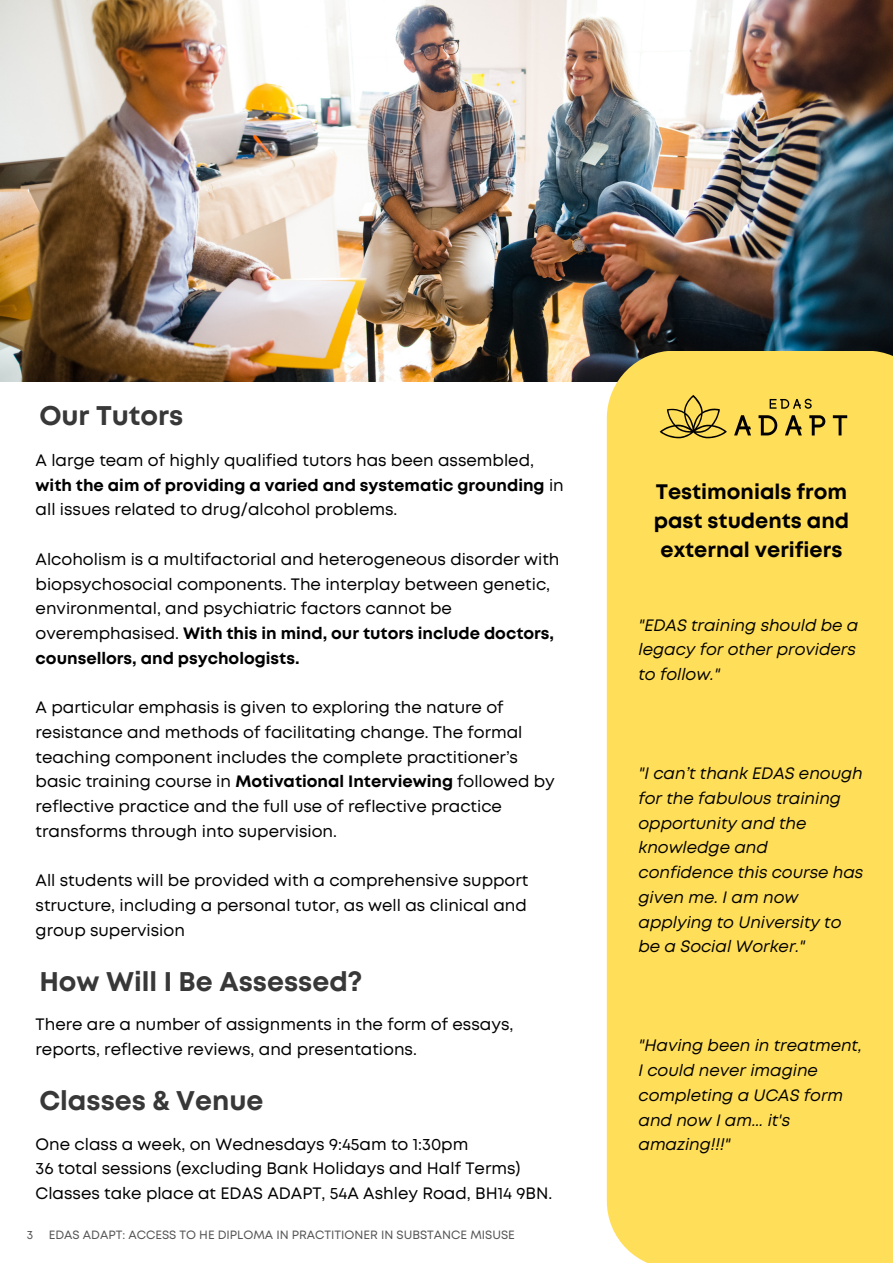
<style>
.page{position:relative;width:893px;height:1264px;background:#fff}
.page>*{position:absolute;margin:0;border:0;box-sizing:border-box;transform-origin:0 0}
.t1{font:700 27px "Mont";color:#383838}
.t2{font:700 21px/29.2px "Mont";color:#000;text-align:center}
.t3{font:16.5px/24.8px "Mont";color:#000}
.t4{font:italic 16.5px/24.8px "Mont";color:#000}
.t5{font:12px "Mont";color:#545454}
.s1{font-weight:700}
</style>
<div class="page">
<img style="left:0;top:0;width:892px;height:381px">
<div style="left:606px;top:350px;width:286px;height:912px;background:#ffde59"></div>
<svg style="left:659px;top:395px;width:67px;height:43px;background:#d0b548"></svg>
<svg style="left:734px;top:415px;width:17px;height:20px"></svg>
<svg style="left:758px;top:415px;width:19px;height:20px"></svg>
<svg style="left:784px;top:415px;width:17px;height:20px"></svg>
<svg style="left:809px;top:415px;width:16px;height:20px"></svg>
<svg style="left:832px;top:415px;width:15px;height:20px"></svg>
<svg style="left:769px;top:399px;width:42px;height:10px"></svg>
<p class="t1" style="left:39px;top:406px;width:145px">Our Tutors</p>
<p class="t3" style="left:36px;top:449px;width:529px">A large team of highly qualified tutors has been assembled, <span class="s1">with the aim of providing a varied and systematic grounding</span> in all issues related to drug/alcohol problems.</p>
<p class="t3" style="left:36px;top:548px;width:525px">Alcoholism is a multifactorial and heterogeneous disorder with biopsychosocial components. The interplay between genetic, environmental, and psychiatric factors cannot be overemphasised. <span class="s1">With this in mind, our tutors include doctors, counsellors, and psychologists.</span></p>
<p class="t3" style="left:36px;top:696px;width:520px">A particular emphasis is given to exploring the nature of resistance and methods of facilitating change. The formal teaching component includes the complete practitioner’s basic training course in <span class="s1">Motivational Interviewing</span> followed by reflective practice and the full use of reflective practice transforms through into supervision.</p>
<p class="t3" style="left:36px;top:869px;width:494px;text-align:justify">All students will be provided with a comprehensive support structure, including a personal tutor, as well as clinical and group supervision</p>
<p class="t1" style="left:39px;top:971px;width:324px">How Will I Be Assessed?</p>
<p class="t3" style="left:36px;top:1013px;width:479px">There are a number of assignments in the form of essays, reports, reflective reviews, and presentations.</p>
<p class="t1" style="left:39px;top:1090px;width:226px">Classes &amp; Venue</p>
<p class="t3" style="left:36px;top:1132px;width:434px">One class a week, on Wednesdays 9:45am to 1:30pm</p>
<p class="t3" style="left:36px;top:1157px;width:486px">36 total sessions (excluding Bank Holidays and Half Terms)</p>
<p class="t3" style="left:36px;top:1182px;width:518px">Classes take place at EDAS ADAPT, 54A Ashley Road, BH14 9BN.</p>
<p class="t5" style="left:27px;top:1229px;width:8px">3</p>
<p class="t5" style="left:49px;top:1229px;width:467px">EDAS ADAPT: ACCESS TO HE DIPLOMA IN PRACTITIONER IN SUBSTANCE MISUSE</p>
<p class="t2" style="left:653px;top:478px;width:197px">Testimonials from past students and external verifiers</p>
<p class="t4" style="left:638px;top:614px;width:221px">"EDAS training should be a legacy for other providers to follow."</p>
<p class="t4" style="left:638px;top:762px;width:226px">"I can’t thank EDAS enough for the fabulous training opportunity and the knowledge and confidence this course has given me. I am now applying to University to be a Social Worker."</p>
<p class="t4" style="left:638px;top:1034px;width:225px">"Having been in treatment,<br>I could never imagine completing a UCAS form and now I am... it's amazing!!!"</p>
</div>
